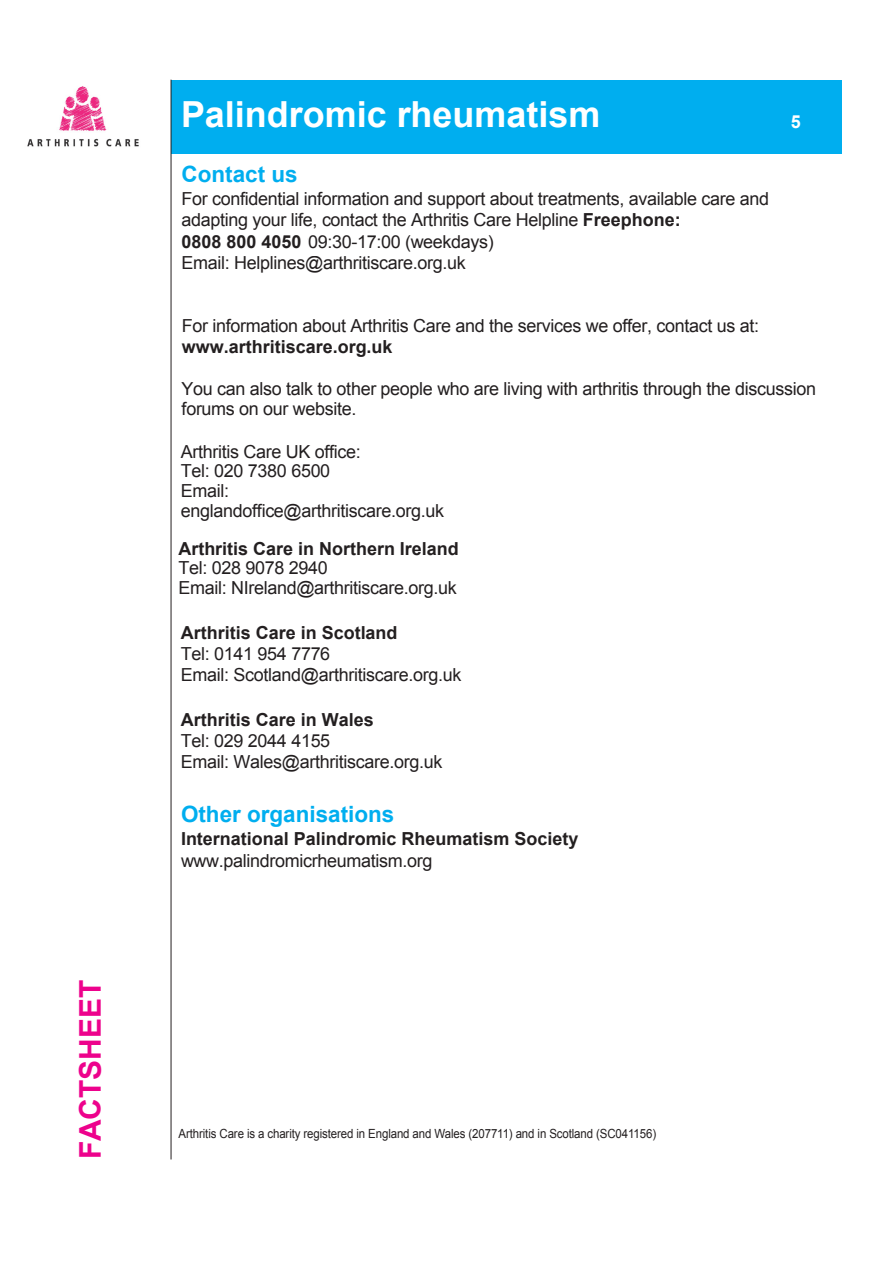
<style>
.page{position:relative;width:893px;height:1263px;background:#fff}
.page>*{position:absolute;margin:0;border:0;box-sizing:border-box;transform-origin:0 0}
.t1{font:700 36px "Arial";color:#fff}
.t2{font:700 30px "Arial";color:#ed028c}
.t3{font:700 22.5px "Arial";color:#00aeef}
.t4{font:18px/21px "Arial";letter-spacing:-.02em;color:#231f20}
.t5{font:700 18px/21.5px "Arial";color:#231f20}
.t6{font:700 18px "Arial";color:#fff}
.t7{font:17.85px "Arial";letter-spacing:-.02em;color:#231f20}
.t8{font:13.5px "Arial";color:#231f20;scale:.9 1}
.t9{font:12.6px "Arial";letter-spacing:-.01em;color:#231f20;scale:.91 1}
.s1{font-weight:700}
.s2{font-weight:400}
</style>
<div class="page">
<div style="left:171px;top:80px;width:671px;height:74px;background:#00aeef"></div>
<hr style="left:171px;top:80px;width:1px;height:1079px;background:#231f20">
<img style="left:27px;top:86px;width:112px;height:61px">
<p class="t2" style="left:71px;top:1159px;width:181px;rotate:-90deg">FACTSHEET</p>
<p class="t1" style="left:181px;top:90px;width:421px">Palindromic rheumatism</p>
<p class="t3" style="left:182px;top:160px;width:118px">Contact us</p>
<p class="t4" style="left:182px;top:189px;width:589px">For confidential information and support about treatments, available care and adapting your life, contact the Arthritis Care Helpline <span class="s1">Freephone:<br>0808 800 4050</span> 10am-4pm (weekdays)<br>Email: Helplines@arthritiscare.org.uk</p>
<p class="t7" style="left:308px;top:230px;width:187px">09:30-17:00 (weekdays)</p>
<p class="t6" style="left:791px;top:110px;width:11px">5</p>
<p class="t4" style="left:182px;top:315px;width:579px">For information about Arthritis Care and the services we offer, contact us at: <span class="s1">www.arthritiscare.org.uk</span></p>
<p class="t4" style="left:182px;top:379px;width:636px;line-height:19.5px">You can also talk to other people who are living with arthritis through the discussion forums on our website.</p>
<p class="t4" style="left:181px;top:442px;width:265px;line-height:19.5px">Arthritis Care UK office:<br>Tel: 020 7380 6500<br>Email: englandoffice@arthritiscare.org.uk</p>
<p class="t4" style="left:178px;top:539px;width:282px;line-height:19.6px"><span class="s1">Arthritis Care in Northern Ireland<br></span>Tel: 028 9078 2940<br>Email: NIreland@arthritiscare.org.uk</p>
<p class="t4" style="left:181px;top:622px;width:282px"><span class="s1">Arthritis Care in Scotland<br></span>Tel: 0141 954 7776<br>Email: Scotland@arthritiscare.org.uk</p>
<p class="t4" style="left:181px;top:709px;width:263px"><span class="s1">Arthritis Care in Wales<br></span>Tel: 029 2044 4155<br>Email: Wales@arthritiscare.org.uk</p>
<p class="t3" style="left:181px;top:799px;width:215px">Other organisations</p>
<p class="t5" style="left:181px;top:829px;width:399px">International Palindromic Rheumatism Society <span class="s2">www.palindromicrheumatism.org</span></p>
<p class="t9" style="left:179px;top:1126px;width:526px">Arthritis Care is a charity registered in England and Wales (207711) and in Scotland (SC041156)</p>
<p class="t8" style="left:181px;top:1129px;width:577px">Arthritis Care is a charity registered in England and Wales (206563) and in Scotland (SC038693)</p>
</div>
